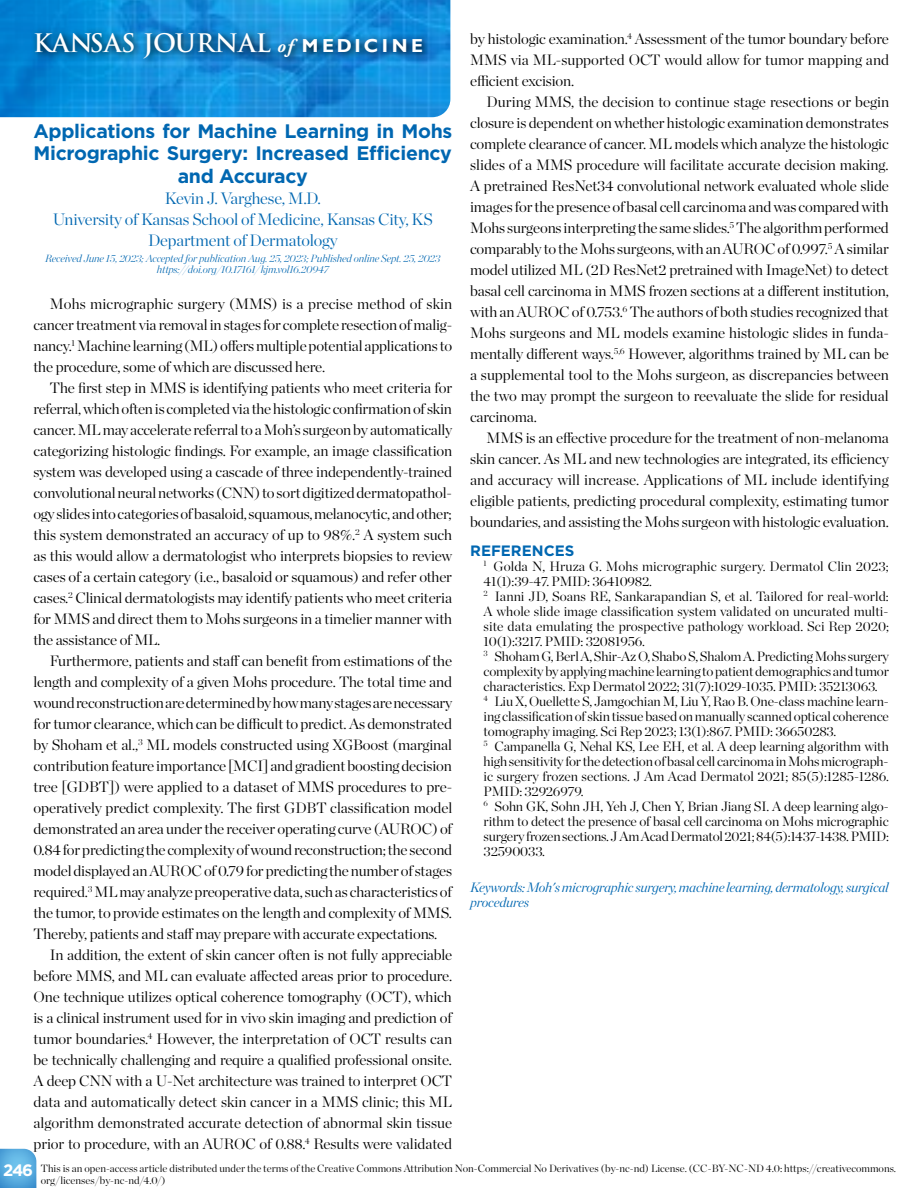
<style>
.page{position:relative;width:918px;height:1188px;background:#fff}
.page>*{position:absolute;margin:0;border:0;box-sizing:border-box;transform-origin:0 0}
.t1{font:700 24.9px "Trajan Pro";color:#fff}
.t2{font:700 19.5px/22.5px "Gotham";letter-spacing:-.015em;color:#0067b1;text-align:center}
.t3{font:300 16.5px/21px "Chronicle Display";letter-spacing:-.01em;color:#0067b1;text-align:center}
.t4{font:700 16.5px "Gotham";color:#fff}
.t5{font:300 15px/21px "Chronicle Display";letter-spacing:-.01em;color:#000;text-align:justify}
.t6{font:700 15px "Gotham";color:#0067b1}
.t7{font:300 13.5px/15px "Chronicle Display";letter-spacing:-.01em;color:#000}
.t8{font:italic 300 13.5px/15px "Chronicle Display";letter-spacing:-.015em;color:#0067b1}
.t9{font:300 10.5px/12px "Chronicle Display";color:#000}
.t10{font:italic 200 10.5px/10.5px "Chronicle Display";letter-spacing:-.01em;color:#0067b1;text-align:center}
.s1{font-family:"Adobe Garamond Pro";font-style:italic;font-size:18.75px}
.s2{font-family:"Gill Sans";font-size:18.75px}
</style>
<div class="page">
<img style="left:0;top:0;width:450px;height:117px">
<svg style="left:0;top:1148px;width:37px;height:40px"></svg>
<svg style="left:31px;top:26px;width:401px;height:42px;background:#107abe"></svg>
<h1 class="t1" style="left:33px;top:28px;width:391px">KANSAS JOURNAL <span class="s1">of</span> <span class="s2">M EDIC I N E</span></h1>
<h2 class="t2" style="left:33px;top:119px;width:420px">Applications for Machine Learning in Mohs<br>Micrographic Surgery: Increased Efficiency and Accuracy</h2>
<p class="t3" style="left:53px;top:186px;width:382px">Kevin J. Varghese, M.D.<br>University of Kansas School of Medicine, Kansas City, KS<br>Department of Dermatology</p>
<p class="t10" style="left:45px;top:252px;width:397px">Received June 15, 2023; Accepted for publication Aug. 25, 2023; Published online Sept. 25, 2023 https://doi.org/10.17161/kjm.vol16.20947</p>
<p class="t5" style="left:33px;top:292px;width:420px;text-indent:17px">Mohs micrographic surgery (MMS) is a precise method of skin cancer treatment via removal in stages for complete resection of malig&shy;nancy.<sup>1</sup> Machine learning (ML) offers multiple potential applications to the procedure, some of which are discussed here.</p>
<p class="t5" style="left:33px;top:376px;width:420px;text-indent:16px">The first step in MMS is identifying patients who meet criteria for referral, which often is completed via the histologic confirmation of skin cancer. ML may accelerate referral to a Moh’s surgeon by automatically categorizing histologic findings. For example, an image classification system was developed using a cascade of three independently-trained convolutional neural networks (CNN) to sort digitized dermatopathol&shy;ogy slides into categories of basaloid, squamous, melanocytic, and other; this system demonstrated an accuracy of up to 98%.<sup>2</sup> A system such as this would allow a dermatologist who interprets biopsies to review cases of a certain category (i.e., basaloid or squamous) and refer other cases.<sup>2</sup> Clinical dermatologists may identify patients who meet criteria for MMS and direct them to Mohs surgeons in a timelier manner with the assistance of ML.</p>
<p class="t5" style="left:33px;top:649px;width:420px;text-indent:17px">Furthermore, patients and staff can benefit from estimations of the length and complexity of a given Mohs procedure. The total time and wound reconstruction are determined by how many stages are necessary for tumor clearance, which can be difficult to predict. As demonstrated by Shoham et al.,<sup>3</sup> ML models constructed using XGBoost (marginal contribution feature importance [MCI] and gradient boosting decision tree [GDBT]) were applied to a dataset of MMS procedures to pre&shy;operatively predict complexity. The first GDBT classification model demonstrated an area under the receiver operating curve (AUROC) of 0.84 for predicting the complexity of wound reconstruction; the second model displayed an AUROC of 0.79 for predicting the number of stages required.<sup>3</sup> ML may analyze preoperative data, such as characteristics of the tumor, to provide estimates on the length and complexity of MMS.<br>Thereby, patients and staff may prepare with accurate expectations.</p>
<p class="t5" style="left:33px;top:943px;width:420px;text-indent:16px">In addition, the extent of skin cancer often is not fully appreciable before MMS, and ML can evaluate affected areas prior to procedure.<br>One technique utilizes optical coherence tomography (OCT), which is a clinical instrument used for in vivo skin imaging and prediction of tumor boundaries.<sup>4</sup> However, the interpretation of OCT results can be technically challenging and require a qualified professional onsite.<br>A deep CNN with a U-Net architecture was trained to interpret OCT data and automatically detect skin cancer in a MMS clinic; this ML algorithm demonstrated accurate detection of abnormal skin tissue prior to procedure, with an AUROC of 0.88.<sup>4</sup> Results were validated</p>
<p class="t5" style="left:470px;top:27px;width:420px">by histologic examination.<sup>4</sup> Assessment of the tumor boundary before MMS via ML-supported OCT would allow for tumor mapping and efficient excision.</p>
<p class="t5" style="left:470px;top:90px;width:420px;text-indent:17px">During MMS, the decision to continue stage resections or begin closure is dependent on whether histologic examination demonstrates complete clearance of cancer. ML models which analyze the histologic slides of a MMS procedure will facilitate accurate decision making.<br>A pretrained ResNet34 convolutional network evaluated whole slide images for the presence of basal cell carcinoma and was compared with Mohs surgeons interpreting the same slides.<sup>5</sup> The algorithm performed comparably to the Mohs surgeons, with an AUROC of 0.997.<sup>5</sup> A similar model utilized ML (2D ResNet2 pretrained with ImageNet) to detect basal cell carcinoma in MMS frozen sections at a different institution, with an AUROC of 0.753.<sup>6</sup> The authors of both studies recognized that Mohs surgeons and ML models examine histologic slides in funda&shy;mentally different ways.<sup>5,6</sup> However, algorithms trained by ML can be a supplemental tool to the Mohs surgeon, as discrepancies between the two may prompt the surgeon to reevaluate the slide for residual carcinoma.</p>
<p class="t5" style="left:470px;top:426px;width:420px;text-indent:16px">MMS is an effective procedure for the treatment of non-melanoma skin cancer. As ML and new technologies are integrated, its efficiency and accuracy will increase. Applications of ML include identifying eligible patients, predicting procedural complexity, estimating tumor boundaries, and assisting the Mohs surgeon with histologic evaluation.</p>
<p class="t6" style="left:470px;top:541px;width:106px">REFERENCES</p>
<p class="t7" style="left:484px;top:558px;width:407px"><sup>1</sup> Golda N, Hruza G. Mohs micrographic surgery. Dermatol Clin 2023; 41(1):39-47. PMID: 36410982.<br><sup>2</sup> Ianni JD, Soans RE, Sankarapandian S, et al. Tailored for real-world:<br>A whole slide image classification system validated on uncurated multi&shy;site data emulating the prospective pathology workload. Sci Rep 2020; 10(1):3217. PMID: 32081956.<br><sup>3</sup> Shoham G, Berl A, Shir-Az O, Shabo S, Shalom A. Predicting Mohs surgery complexity by applying machine learning to patient demographics and tumor characteristics. Exp Dermatol 2022; 31(7):1029-1035. PMID: 35213063.<br><sup>4</sup> Liu X, Ouellette S, Jamgochian M, Liu Y, Rao B. One-class machine learn&shy;ing classification of skin tissue based on manually scanned optical coherence tomography imaging. Sci Rep 2023; 13(1):867. PMID: 36650283.<br><sup>5</sup> Campanella G, Nehal KS, Lee EH, et al. A deep learning algorithm with high sensitivity for the detection of basal cell carcinoma in Mohs micrograph&shy;ic surgery frozen sections. J Am Acad Dermatol 2021; 85(5):1285-1286.<br>PMID: 32926979.<br><sup>6</sup> Sohn GK, Sohn JH, Yeh J, Chen Y, Brian Jiang SI. A deep learning algo&shy;rithm to detect the presence of basal cell carcinoma on Mohs micrographic surgery frozen sections. J Am Acad Dermatol 2021; 84(5):1437-1438. PMID:<br>32590033.</p>
<p class="t8" style="left:470px;top:878px;width:420px">Keywords: Moh's micrographic surgery, machine learning, dermatology, surgical procedures</p>
<p class="t4" style="left:3px;top:1160px;width:31px">246</p>
<p class="t9" style="left:41px;top:1162px;width:857px">This is an open-access article distributed under the terms of the Creative Commons Attribution Non-Commercial No Derivatives (by-nc-nd) License. (CC-BY-NC-ND 4.0: https://creativecommons. org/licenses/by-nc-nd/4.0/)</p>
</div>
